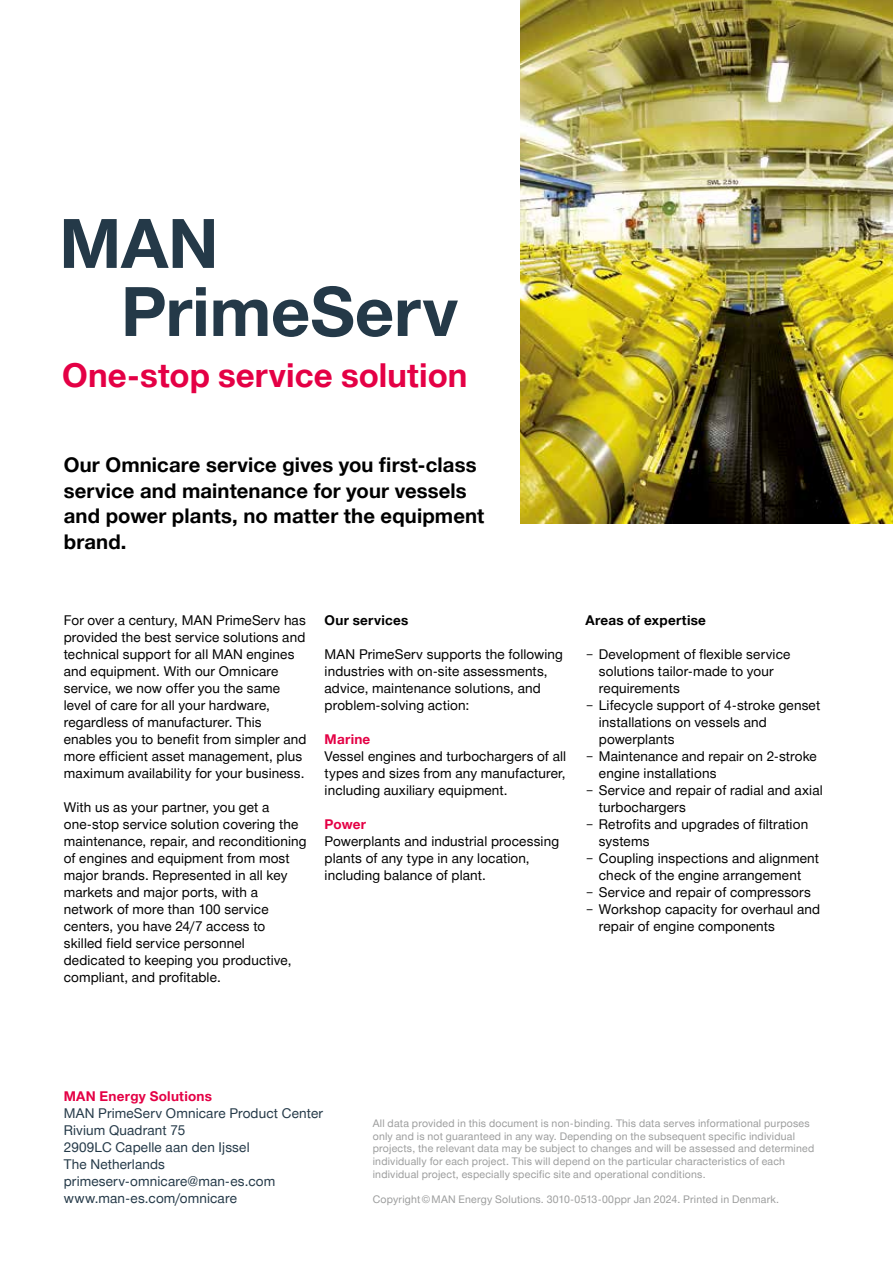
<style>
.page{position:relative;width:893px;height:1263px;background:#fff}
.page>*{position:absolute;margin:0;border:0;box-sizing:border-box;transform-origin:0 0}
.t1{font:700 68.4px/68.1px "Man Global";color:#243948}
.t2{font:700 33px "Man Global";letter-spacing:.005em;color:#e40045}
.t3{font:700 20.25px/25.5px "Man Global";letter-spacing:.005em;color:#000}
.t4{font:13.5px/17px "Man Global";letter-spacing:.01em;color:#000}
.t5{font:13.5px/17px "Man Global";letter-spacing:.01em;color:#243948}
.t6{font:700 13.5px "Man Global";letter-spacing:.02em;color:#e40045}
.t7{font:700 13.5px "Man Global";letter-spacing:.02em;color:#000}
.t8{font:10.5px/12.8px "Man Global";letter-spacing:.02em;color:#9c9d9d}
</style>
<div class="page">
<img style="left:520px;top:0;width:373px;height:523px">
<h1 class="t1" style="left:121px;top:210px;width:339px;text-indent:-62px">MAN<br>PrimeServ</h1>
<h2 class="t2" style="left:62px;top:356px;width:407px">One-stop service solution</h2>
<h3 class="t3" style="left:64px;top:452px;width:422px">Our Omnicare service gives you first-class service and maintenance for your vessels and power plants, no matter the equipment brand.</h3>
<p class="t4" style="left:64px;top:612px;width:244px">For over a century, MAN PrimeServ has provided the best service solutions and technical support for all MAN engines and equipment. With our Omnicare service, we now offer you the same level of care for all your hardware, regardless of manufacturer. This enables you to benefit from simpler and more efficient asset management, plus maximum availability for your business.</p>
<p class="t4" style="left:64px;top:799px;width:244px">With us as your partner, you get a one-stop service solution covering the maintenance, repair, and reconditioning of engines and equipment from most major brands. Represented in all key markets and major ports, with a network of more than 100 service centers, you have 24/7 access to skilled field service personnel dedicated to keeping you productive, compliant, and profitable.</p>
<p class="t7" style="left:325px;top:613px;width:85px">Our services</p>
<p class="t4" style="left:325px;top:646px;width:240px">MAN PrimeServ supports the following industries with on-site assessments, advice, maintenance solutions, and problem-solving action:</p>
<p class="t6" style="left:325px;top:732px;width:47px">Marine</p>
<p class="t4" style="left:325px;top:748px;width:243px;text-align:justify">Vessel engines and turbochargers of all types and sizes from any manufacturer, including auxiliary equipment.</p>
<p class="t6" style="left:325px;top:817px;width:43px">Power</p>
<p class="t4" style="left:325px;top:833px;width:236px">Powerplants and industrial processing plants of any type in any location, including balance of plant.</p>
<p class="t7" style="left:585px;top:612px;width:122px">Areas of expertise</p>
<p class="t4" style="left:585px;top:646px;width:207px">⎼ Development of flexible service</p>
<p class="t4" style="left:599px;top:663px;width:176px">solutions tailor-made to your</p>
<p class="t4" style="left:599px;top:680px;width:82px">requirements</p>
<p class="t4" style="left:585px;top:697px;width:236px">⎼ Lifecycle support of 4-stroke genset</p>
<p class="t4" style="left:599px;top:714px;width:169px">installations on vessels and</p>
<p class="t4" style="left:599px;top:731px;width:77px">powerplants</p>
<p class="t4" style="left:585px;top:748px;width:233px">⎼ Maintenance and repair on 2-stroke</p>
<p class="t4" style="left:599px;top:765px;width:119px">engine installations</p>
<p class="t4" style="left:585px;top:782px;width:239px">⎼ Service and repair of radial and axial</p>
<p class="t4" style="left:599px;top:799px;width:88px">turbochargers</p>
<p class="t4" style="left:585px;top:816px;width:224px">⎼ Retrofits and upgrades of filtration</p>
<p class="t4" style="left:599px;top:833px;width:52px">systems</p>
<p class="t4" style="left:585px;top:850px;width:235px">⎼ Coupling inspections and alignment</p>
<p class="t4" style="left:599px;top:867px;width:204px">check of the engine arrangement</p>
<p class="t4" style="left:585px;top:884px;width:227px">⎼ Service and repair of compressors</p>
<p class="t4" style="left:585px;top:901px;width:236px">⎼ Workshop capacity for overhaul and</p>
<p class="t4" style="left:599px;top:918px;width:178px">repair of engine components</p>
<p class="t6" style="left:64px;top:1089px;width:150px">MAN Energy Solutions</p>
<p class="t5" style="left:64px;top:1105px;width:261px">MAN PrimeServ Omnicare Product Center<br>Rivium Quadrant 75<br>2909LC Capelle aan den Ijssel<br>The Netherlands primeserv-omnicare@man-es.com www.man-es.com/omnicare</p>
<p class="t8" style="left:373px;top:1117px;width:443px">All data provided in this document is non-binding. This data serves informational purposes only and is not guaranteed in any way. Depending on the subsequent specific individual projects, the relevant data may be subject to changes and will be assessed and determined individually for each project. This will depend on the particular characteristics of each individual project, especially specific site and operational conditions.</p>
<p class="t8" style="left:373px;top:1193px;width:408px">Copyright © MAN Energy Solutions. 3010-0513-00ppr Jan 2024. Printed in Denmark.</p>
</div>
